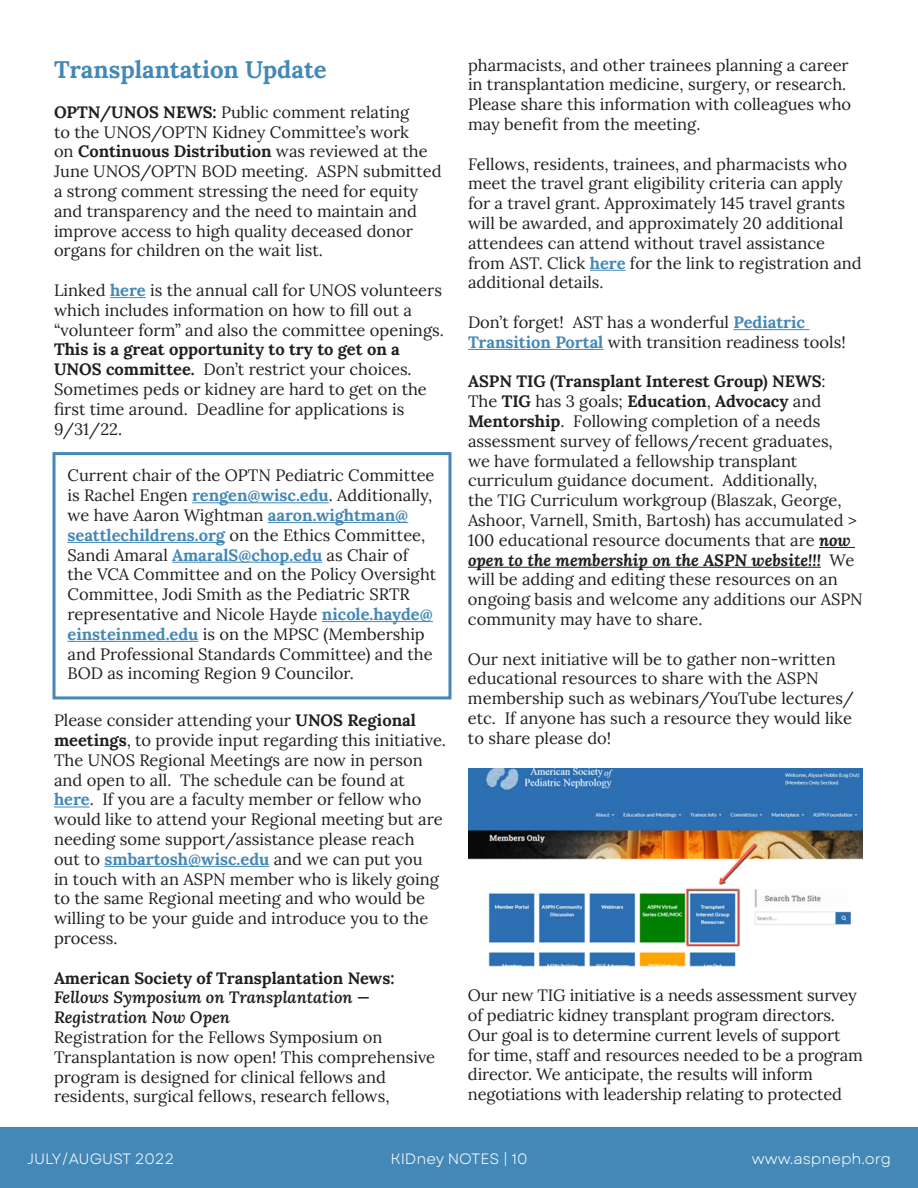
<style>
.page{position:relative;width:918px;height:1188px;background:#fff}
.page>*{position:absolute;margin:0;border:0;box-sizing:border-box;transform-origin:0 0}
.Commitee{font:700 24px "Lora";color:#4388b6}
.Body_Text{font:16.5px/19.8px "Lora";color:#231f20}
.t1{font:15px "Garet";color:#fff}
.s1{font-weight:700}
.s2{font-weight:700;color:#4388b6}
.s3{font-weight:600;font-style:italic}
.s4{font-weight:700;font-style:italic}
</style>
<div class="page">
<div style="left:0;top:1128px;width:918px;height:60px;background:#4388b6"></div>
<hr style="left:110px;top:297px;width:36px;height:1px;background:#4388b6">
<hr style="left:192px;top:502px;width:137px;height:1px;background:#4388b6">
<hr style="left:268px;top:522px;width:140px;height:1px;background:#4388b6">
<hr style="left:68px;top:542px;width:157px;height:1px;background:#4388b6">
<hr style="left:172px;top:562px;width:150px;height:1px;background:#4388b6">
<hr style="left:322px;top:621px;width:111px;height:1px;background:#4388b6">
<hr style="left:68px;top:641px;width:130px;height:1px;background:#4388b6">
<hr style="left:54px;top:807px;width:36px;height:1px;background:#4388b6">
<hr style="left:105px;top:866px;width:164px;height:1px;background:#4388b6">
<hr style="left:590px;top:270px;width:36px;height:1px;background:#4388b6">
<hr style="left:733px;top:329px;width:76px;height:1px;background:#4388b6">
<hr style="left:468px;top:349px;width:135px;height:1px;background:#4388b6">
<hr style="left:819px;top:547px;width:36px;height:1px;background:#231f20">
<hr style="left:468px;top:567px;width:353px;height:1px;background:#231f20">
<div style="left:52px;top:452px;width:400px;height:247px;border:3px solid #4388b6"></div>
<img style="left:468px;top:768px;width:395px;height:198px">
<p class="Commitee" style="left:54px;top:51px;width:274px">Transplantation Update</p>
<p class="Body_Text" style="left:54px;top:101px;width:389px"><span class="s1">OPTN/UNOS NEWS:</span> Public comment relating<br>to the UNOS/OPTN Kidney Committee’s work<br>on <span class="s1">Continuous Distribution</span> was reviewed at the June UNOS/OPTN BOD meeting. ASPN submitted a strong comment stressing the need for equity and transparency and the need to maintain and improve access to high quality deceased donor organs for children on the wait list.</p>
<p class="Body_Text" style="left:54px;top:279px;width:391px">Linked <span class="s2">here</span> is the annual call for UNOS volunteers which includes information on how to fill out a “volunteer form” and also the committee openings.<br><span class="s1">This is a great opportunity to try to get on a UNOS committee.</span> Don’t restrict your choices.<br>Sometimes peds or kidney are hard to get on the first time around. Deadline for applications is 9/31/22.</p>
<p class="Body_Text" style="left:68px;top:464px;width:370px">Current chair of the OPTN Pediatric Committee is Rachel Engen <span class="s2">rengen@wisc.edu</span>. Additionally, we have Aaron Wightman <span class="s2">aaron.wightman@ seattlechildrens.org</span> on the Ethics Committee, Sandi Amaral <span class="s2">AmaralS@chop.edu</span> as Chair of the VCA Committee and on the Policy Oversight Committee, Jodi Smith as the Pediatric SRTR representative and Nicole Hayde <span class="s2">nicole.hayde@ einsteinmed.edu</span> is on the MPSC (Membership and Professional Standards Committee) and the BOD as incoming Region 9 Councilor.</p>
<p class="Body_Text" style="left:54px;top:709px;width:394px">Please consider attending your <span class="s1">UNOS Regional meetings</span>, to provide input regarding this initiative.<br>The UNOS Regional Meetings are now in person and open to all. The schedule can be found at <span class="s2">here</span>. If you are a faculty member or fellow who would like to attend your Regional meeting but are needing some support/assistance please reach<br>out to <span class="s2">smbartosh@wisc.edu</span> and we can put you<br>in touch with an ASPN member who is likely going to the same Regional meeting and who would be willing to be your guide and introduce you to the process.</p>
<p class="Body_Text" style="left:54px;top:967px;width:383px"><span class="s1">American Society of Transplantation News:<br></span><span class="s3">Fellows Symposium on Transplantation — Registration Now Open<br></span>Registration for the Fellows Symposium on Transplantation is now open! This comprehensive program is designed for clinical fellows and residents, surgical fellows, research fellows,</p>
<p class="Body_Text" style="left:468px;top:54px;width:385px">pharmacists, and other trainees planning a career in transplantation medicine, surgery, or research.<br>Please share this information with colleagues who may benefit from the meeting.</p>
<p class="Body_Text" style="left:468px;top:153px;width:395px">Fellows, residents, trainees, and pharmacists who meet the travel grant eligibility criteria can apply for a travel grant. Approximately 145 travel grants will be awarded, and approximately 20 additional attendees can attend without travel assistance from AST. Click <span class="s2">here</span> for the link to registration and additional details.</p>
<p class="Body_Text" style="left:468px;top:311px;width:379px">Don’t forget! AST has a wonderful <span class="s2">Pediatric<br>Transition Portal</span> with transition readiness tools!</p>
<p class="Body_Text" style="left:468px;top:371px;width:396px"><span class="s1">ASPN TIG (Transplant Interest Group) NEWS</span>:<br>The <span class="s1">TIG</span> has 3 goals; <span class="s1">Education</span>, <span class="s1">Advocacy</span> and <span class="s1">Mentorship</span>. Following completion of a needs assessment survey of fellows/recent graduates,<br>we have formulated a fellowship transplant curriculum guidance document. Additionally,<br>the TIG Curriculum workgroup (Blaszak, George, Ashoor, Varnell, Smith, Bartosh) has accumulated &gt; 100 educational resource documents that are <span class="s4">now open to the membership on the ASPN website!!!</span> We will be adding and editing these resources on an ongoing basis and welcome any additions our ASPN community may have to share.</p>
<p class="Body_Text" style="left:468px;top:648px;width:388px">Our next initiative will be to gather non-written educational resources to share with the ASPN membership such as webinars/YouTube lectures/ etc. If anyone has such a resource they would like to share please do!</p>
<p class="Body_Text" style="left:468px;top:984px;width:396px">Our new TIG initiative is a needs assessment survey of pediatric kidney transplant program directors.<br>Our goal is to determine current levels of support for time, staff and resources needed to be a program director. We anticipate, the results will inform negotiations with leadership relating to protected</p>
<p class="t1" style="left:27px;top:1150px;width:149px">JULY/AUGUST 2022</p>
<p class="t1" style="left:390px;top:1150px;width:139px">KIDney NOTES | 10</p>
<p class="t1" style="left:752px;top:1150px;width:141px">www.aspneph.org</p>
</div>
